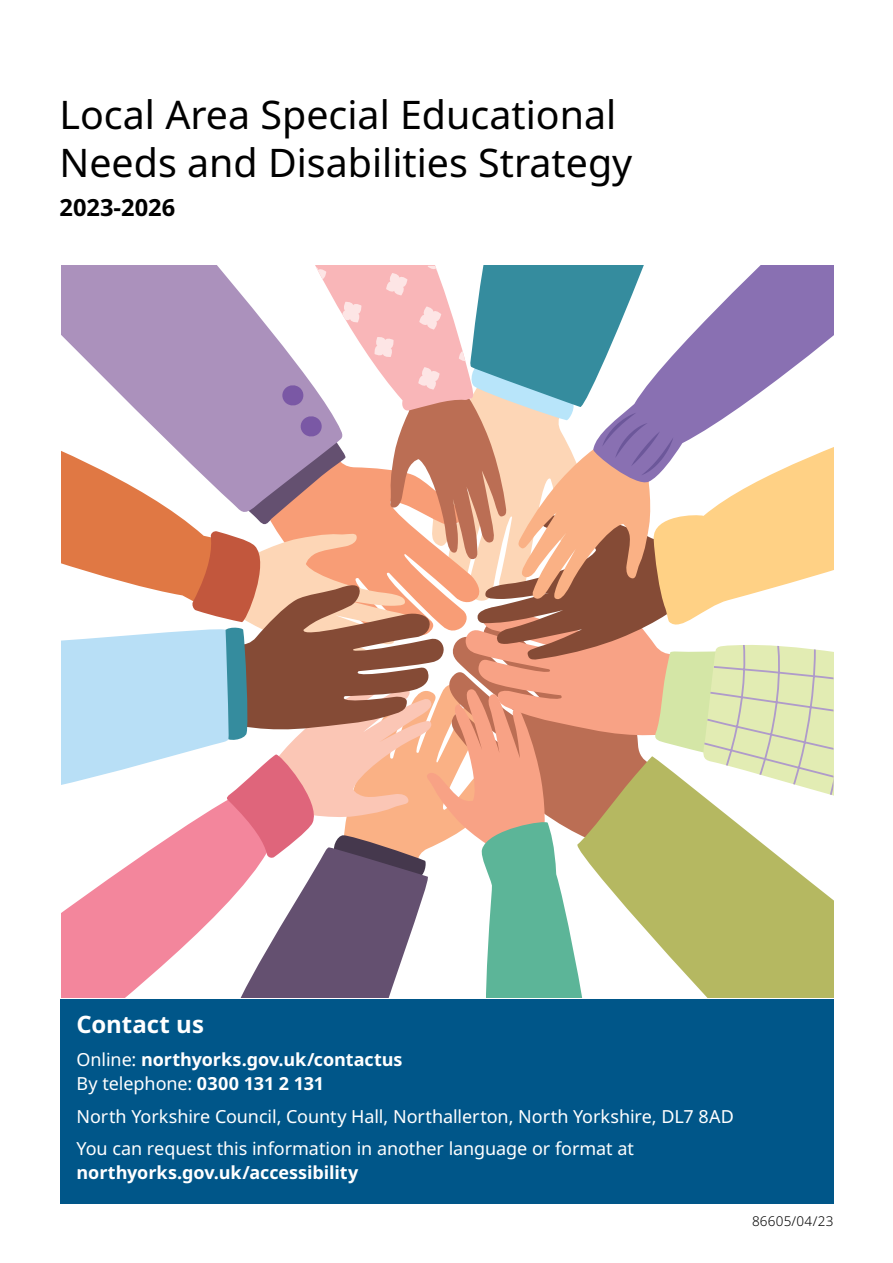
<style>
.page{position:relative;width:893px;height:1263px;background:#fff}
.page>*{position:absolute;margin:0;border:0;box-sizing:border-box;transform-origin:0 0}
.t1{font:39.3px/47.2px "Noto Sans";color:#000}
.t2{font:700 24px "Noto Sans";letter-spacing:-.005em;color:#fff}
.t3{font:700 23.55px "Noto Sans";color:#000}
.t4{font:18px/32.5px "Noto Sans";letter-spacing:-.005em;color:#fff}
.t5{font:700 18px/24px "Noto Sans";letter-spacing:-.005em;color:#fff}
.t6{font:300 13.5px "Noto Sans";letter-spacing:.02em;color:#000}
.s1{font-weight:400}
</style>
<div class="page">
<div style="left:60px;top:999px;width:773px;height:204px;background:#005689"></div>
<svg style="left:62px;top:266px;width:771px;height:731px"></svg>
<p class="t1" style="left:60px;top:92px;width:574px">Local Area Special Educational<br>Needs and Disabilities Strategy</p>
<p class="t3" style="left:60px;top:194px;width:117px">2023-2026</p>
<h2 class="t2" style="left:77px;top:1011px;width:129px">Contact us</h2>
<p class="t5" style="left:77px;top:1048px;width:327px"><span class="s1">Online:</span> northyorks.gov.uk/contactus<br><span class="s1">By telephone:</span> 0300 131 2 131</p>
<p class="t4" style="left:77px;top:1100px;width:659px">North Yorkshire Council, County Hall, Northallerton, North Yorkshire, DL7 8AD<br>You can request this information in another language or format at</p>
<p class="t5" style="left:77px;top:1161px;width:283px">northyorks.gov.uk/accessibility</p>
<p class="t6" style="left:752px;top:1214px;width:83px">86605/04/23</p>
</div>
